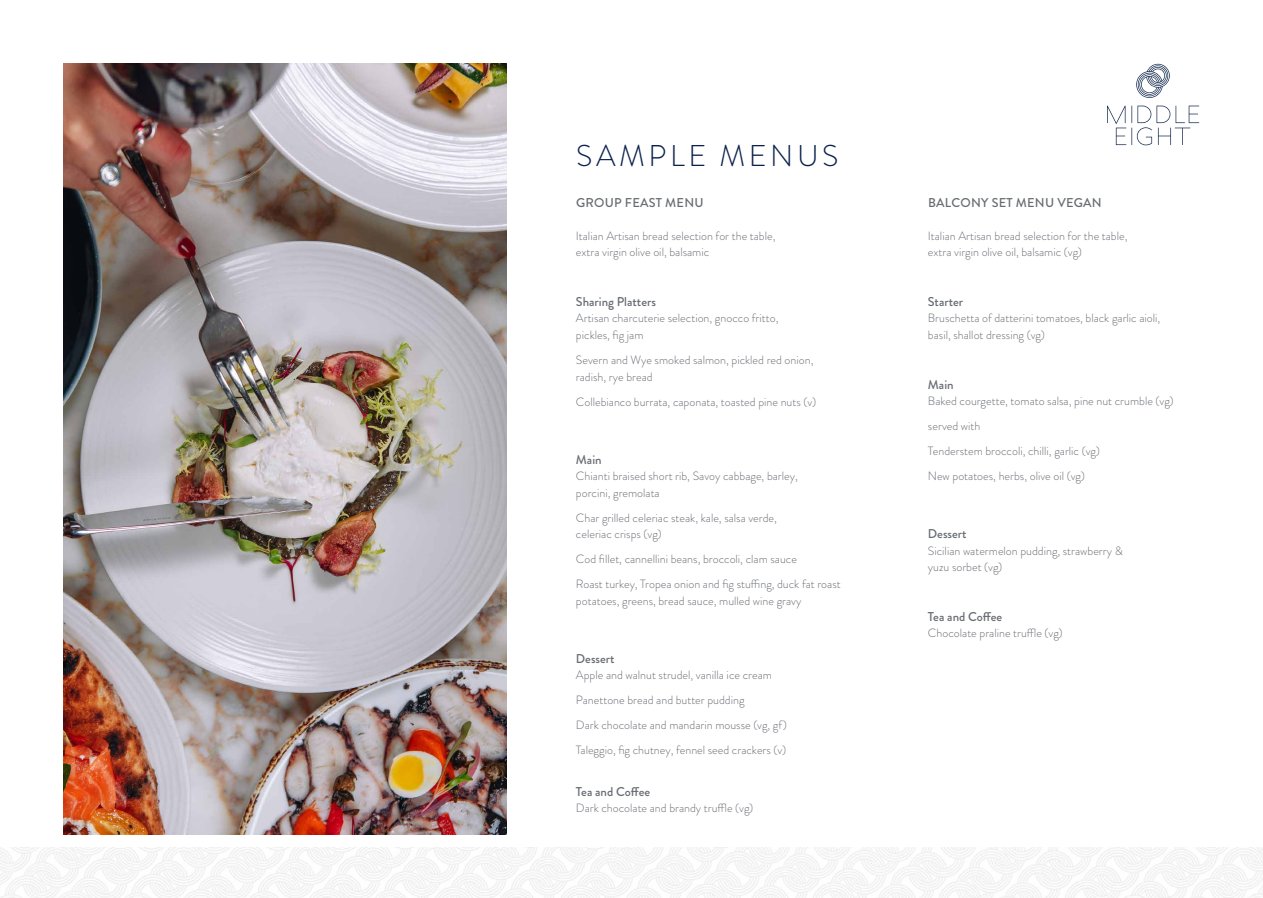
<style>
.page{position:relative;width:1263px;height:898px;background:#fff}
.page>*{position:absolute;margin:0;border:0;box-sizing:border-box;transform-origin:0 0}
.t1{font:300 30px "Brandon Grotesque";letter-spacing:.12em;color:#0c224c}
.t2{font:500 12.75px "Brandon Grotesque";color:#686c72}
.t3{font:500 12.75px "Brandon Grotesque";letter-spacing:.02em;color:#686c72}
.t4{font:300 12px/16.5px "Brandon Grotesque";color:#686c72}
</style>
<div class="page">
<svg style="left:1107px;top:64px;width:92px;height:81px"></svg>
<img style="left:64px;top:64px;width:442px;height:769px">
<h1 class="t1" style="left:576px;top:135px;width:264px">SAMPLE MENUS</h1>
<p class="t3" style="left:576px;top:193px;width:129px">GROUP FEAST MENU</p>
<p class="t4" style="left:576px;top:227px;width:201px">Italian Artisan bread selection for the table, extra virgin olive oil, balsamic</p>
<p class="t2" style="left:576px;top:292px;width:82px">Sharing Platters</p>
<p class="t4" style="left:576px;top:310px;width:204px">Artisan charcuterie selection, gnocco fritto, pickles, fig jam</p>
<p class="t4" style="left:576px;top:351px;width:239px">Severn and Wye smoked salmon, pickled red onion, radish, rye bread</p>
<p class="t4" style="left:576px;top:393px;width:242px">Collebianco burrata, caponata, toasted pine nuts (v)</p>
<p class="t2" style="left:576px;top:450px;width:27px">Main</p>
<p class="t4" style="left:576px;top:467px;width:223px">Chianti braised short rib, Savoy cabbage, barley, porcini, gremolata</p>
<p class="t4" style="left:576px;top:509px;width:202px">Char grilled celeriac steak, kale, salsa verde, celeriac crisps (vg)</p>
<p class="t4" style="left:576px;top:546px;width:266px;line-height:25px">Cod fillet, cannellini beans, broccoli, clam sauce<br>Roast turkey, Tropea onion and fig stuffing, duck fat roast</p>
<p class="t4" style="left:576px;top:592px;width:227px">potatoes, greens, bread sauce, mulled wine gravy</p>
<p class="t2" style="left:576px;top:649px;width:40px">Dessert</p>
<p class="t4" style="left:576px;top:662px;width:213px;line-height:25px">Apple and walnut strudel, vanilla ice cream Panettone bread and butter pudding<br>Dark chocolate and mandarin mousse (vg, gf)<br>Taleggio, fig chutney, fennel seed crackers (v)</p>
<p class="t2" style="left:576px;top:782px;width:76px">Tea and Coffee</p>
<p class="t4" style="left:576px;top:799px;width:179px">Dark chocolate and brandy truffle (vg)</p>
<p class="t3" style="left:928px;top:193px;width:175px">BALCONY SET MENU VEGAN</p>
<p class="t4" style="left:928px;top:227px;width:201px">Italian Artisan bread selection for the table, extra virgin olive oil, balsamic (vg)</p>
<p class="t2" style="left:928px;top:292px;width:37px">Starter</p>
<p class="t4" style="left:928px;top:310px;width:234px">Bruschetta of datterini tomatoes, black garlic aioli, basil, shallot dressing (vg)</p>
<p class="t2" style="left:928px;top:375px;width:27px">Main</p>
<p class="t4" style="left:928px;top:388px;width:247px;line-height:25px">Baked courgette, tomato salsa, pine nut crumble (vg) served with<br>Tenderstem broccoli, chilli, garlic (vg)<br>New potatoes, herbs, olive oil (vg)</p>
<p class="t2" style="left:928px;top:524px;width:40px">Dessert</p>
<p class="t4" style="left:928px;top:542px;width:196px">Sicilian watermelon pudding, strawberry &amp; yuzu sorbet (vg)</p>
<p class="t2" style="left:928px;top:607px;width:76px">Tea and Coffee</p>
<p class="t4" style="left:928px;top:624px;width:136px">Chocolate praline truffle (vg)</p>
</div>
